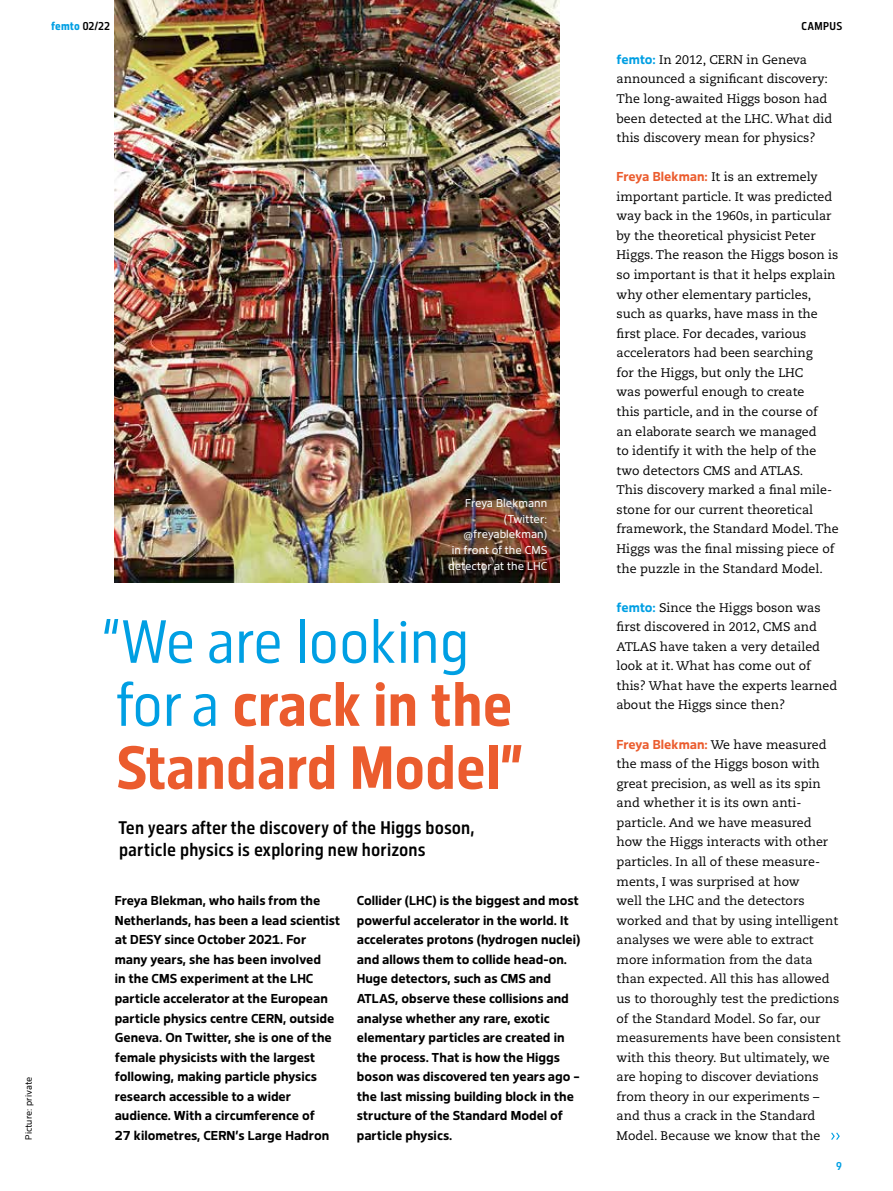
<style>
.page{position:relative;width:893px;height:1191px;background:#fff}
.page>*{position:absolute;margin:0;border:0;box-sizing:border-box;transform-origin:0 0}
.t1{font:700 60px/63px "Desy Sans Cn";color:#eb5c2e}
.t2{font:500 18px/22.5px "Desy Sans Cn";letter-spacing:.01em;color:#000}
.t3{font:700 12.75px/19.5px "Desy Sans";color:#000}
.t4{font:12.45px/19.5px "Caecilia LT Std";color:#000}
.t5{font:11.25px/15.8px "Desy Sans";color:#fff;text-align:right}
.t6{font:800 11.25px "Desy Sans Cn";letter-spacing:.005em;color:#009fe3}
.t7{font:500 11.25px "Desy Sans Cn";letter-spacing:.03em;color:#000}
.t8{font:500 11.25px "Desy Sans Cn";color:#009fe3}
.t9{font:9px "Desy Sans";letter-spacing:-.005em;color:#000}
.s1{font-weight:500;color:#000}
.s2{font-weight:400;color:#009fe3}
.s3{font-family:"Desy Sans";font-weight:700;font-size:12.75px;color:#009fe3}
.s4{font-family:"Desy Sans";font-weight:700;font-size:12.75px;color:#eb5c2e}
</style>
<div class="page">
<img style="left:115px;top:0;width:445px;height:583px">
<svg style="left:831px;top:1132px;width:9px;height:8px"></svg>
<p class="t9" style="left:23px;top:1140px;width:65px;rotate:-90deg">Picture: private</p>
<p class="t6" style="left:51px;top:19px;width:60px">femto <span class="s1">02/22</span></p>
<p class="t7" style="left:801px;top:19px;width:42px">CAMPUS</p>
<p class="t5" style="left:448px;top:495px;width:101px">Freya Blekmann (Twitter: @freyablekman)<br>in front of the CMS detector at the LHC</p>
<h1 class="t1" style="left:102px;top:610px;width:423px"><span class="s2">“We are looking for a</span> crack in the<br>Standard Model”</h1>
<h2 class="t2" style="left:118px;top:816px;width:358px">Ten years after the discovery of the Higgs boson, particle physics is exploring new horizons</h2>
<p class="t3" style="left:115px;top:891px;width:227px">Freya Blekman, who hails from the Netherlands, has been a lead scientist at DESY since October 2021. For many years, she has been involved<br>in the CMS experiment at the LHC particle accelerator at the European particle physics centre CERN, outside Geneva. On Twitter, she is one of the female physicists with the largest following, making particle physics research accessible to a wider audience. With a circumference of<br>27 kilometres, CERN’s Large Hadron</p>
<p class="t3" style="left:357px;top:891px;width:225px">Collider (LHC) is the biggest and most powerful accelerator in the world. It accelerates protons (hydrogen nuclei) and allows them to collide head-on.<br>Huge detectors, such as CMS and ATLAS, observe these collisions and analyse whether any rare, exotic elementary particles are created in the process. That is how the Higgs boson was discovered ten years ago – the last missing building block in the structure of the Standard Model of particle physics.</p>
<p class="t4" style="left:617px;top:50px;width:217px"><span class="s3">femto:</span> In 2012, CERN in Geneva announced a significant discovery:<br>The long-awaited Higgs boson had been detected at the LHC. What did this discovery mean for physics?</p>
<p class="t4" style="left:617px;top:167px;width:224px"><span class="s4">Freya Blekman:</span> It is an extremely important particle. It was predicted way back in the 1960s, in particular by the theoretical physicist Peter Higgs. The reason the Higgs boson is so important is that it helps explain why other elementary particles, such as quarks, have mass in the first place. For decades, various accelerators had been searching<br>for the Higgs, but only the LHC<br>was powerful enough to create<br>this particle, and in the course of<br>an elaborate search we managed<br>to identify it with the help of the two detectors CMS and ATLAS.<br>This discovery marked a final mile&shy;stone for our current theoretical framework, the Standard Model. The Higgs was the final missing piece of the puzzle in the Standard Model.</p>
<p class="t4" style="left:617px;top:598px;width:222px"><span class="s3">femto:</span> Since the Higgs boson was first discovered in 2012, CMS and<br>ATLAS have taken a very detailed look at it. What has come out of this? What have the experts learned about the Higgs since then?</p>
<p class="t4" style="left:617px;top:735px;width:225px"><span class="s4">Freya Blekman:</span> We have measured the mass of the Higgs boson with great precision, as well as its spin and whether it is its own anti&shy;particle. And we have measured how the Higgs interacts with other particles. In all of these measure&shy;ments, I was surprised at how<br>well the LHC and the detectors worked and that by using intelligent analyses we were able to extract more information from the data than expected. All this has allowed us to thoroughly test the predictions of the Standard Model. So far, our measurements have been consistent with this theory. But ultimately, we are hoping to discover deviations from theory in our experiments – and thus a crack in the Standard<br>Model. Because we know that the</p>
<p class="t8" style="left:836px;top:1159px;width:7px">9</p>
</div>
